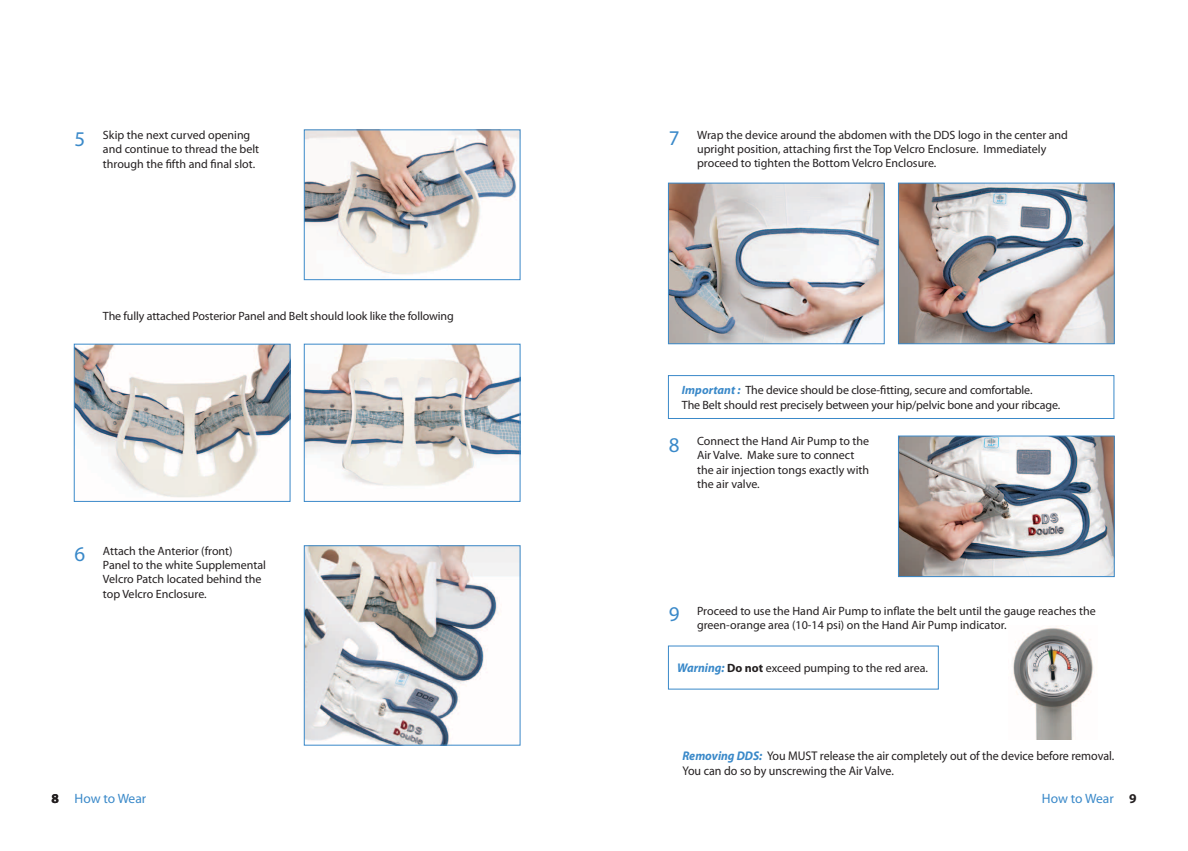
<style>
.page{position:relative;width:1188px;height:851px;background:#fff}
.page>*{position:absolute;margin:0;border:0;box-sizing:border-box;transform-origin:0 0}
.t1{font:21px "Myriad Pro";color:#3a89c9}
.t2{font:13.5px "Myriad Pro";letter-spacing:-.005em;color:#3a89c9}
.t3{font:12.6px/15.1px "Myriad Pro";color:#231f20;scale:.95 1}
.t4{font:12px/14.4px "Myriad Pro";color:#231f20}
.s1{font-weight:700;font-style:italic;color:#3a89c9}
.s2{font-weight:700;font-style:italic;font-size:12.6px;color:#3a89c9}
.s3{font-weight:700}
.s4{font-weight:700;color:#231f20}
</style>
<div class="page">
<div style="left:668px;top:375px;width:446px;height:43px;border:1px solid #3a89c9"></div>
<img style="left:1012px;top:628px;width:82px;height:112px">
<img style="left:306px;top:132px;width:212px;height:143px">
<div style="left:304px;top:130px;width:216px;height:150px;border:1px solid #3a89c9"></div>
<img style="left:900px;top:185px;width:212px;height:157px">
<div style="left:898px;top:183px;width:216px;height:161px;border:1px solid #3a89c9"></div>
<img style="left:670px;top:185px;width:212px;height:157px">
<div style="left:668px;top:183px;width:216px;height:161px;border:1px solid #3a89c9"></div>
<img style="left:306px;top:346px;width:212px;height:140px">
<div style="left:304px;top:344px;width:216px;height:157px;border:1px solid #3a89c9"></div>
<img style="left:76px;top:346px;width:212px;height:152px">
<div style="left:74px;top:344px;width:216px;height:157px;border:1px solid #3a89c9"></div>
<img style="left:306px;top:547px;width:212px;height:196px">
<div style="left:304px;top:545px;width:216px;height:200px;border:1px solid #3a89c9"></div>
<img style="left:900px;top:438px;width:212px;height:136px">
<div style="left:898px;top:436px;width:216px;height:140px;border:1px solid #3a89c9"></div>
<p class="t4" style="left:103px;top:127px;width:158px">Skip the next curved opening and continue to thread the belt through the fifth and final slot.</p>
<h1 class="t1" style="left:75px;top:126px;width:12px">5</h1>
<h1 class="t1" style="left:669px;top:125px;width:12px">7</h1>
<p class="t4" style="left:697px;top:127px;width:372px">Wrap the device around the abdomen with the DDS logo in the center and upright position, attaching first the Top Velcro Enclosure. Immediately proceed to tighten the Bottom Velcro Enclosure.</p>
<p class="t4" style="left:103px;top:308px;width:352px">The fully attached Posterior Panel and Belt should look like the following</p>
<p class="t4" style="left:682px;top:383px;width:380px"><span class="s1">Important :</span> The device should be close-fitting, secure and comfortable.<br>The Belt should rest precisely between your hip/pelvic bone and your ribcage.</p>
<h1 class="t1" style="left:75px;top:541px;width:12px">6</h1>
<p class="t4" style="left:103px;top:543px;width:165px">Attach the Anterior (front)<br>Panel to the white Supplemental<br>Velcro Patch located behind the top Velcro Enclosure.</p>
<h1 class="t1" style="left:669px;top:431px;width:12px">8</h1>
<p class="t4" style="left:697px;top:433px;width:174px">Connect the Hand Air Pump to the<br>Air Valve. Make sure to connect the air injection tongs exactly with the air valve.</p>
<h1 class="t1" style="left:669px;top:601px;width:12px">9</h1>
<p class="t4" style="left:697px;top:603px;width:400px">Proceed to use the Hand Air Pump to inflate the belt until the gauge reaches the green-orange area (10-14 psi) on the Hand Air Pump indicator.</p>
<p class="t4" style="left:677px;top:660px;width:252px"><span class="s2">Warning:</span> <span class="s3">Do not</span> exceed pumping to the red area.</p>
<p class="t3" style="left:682px;top:748px;width:456px"><span class="s1">Removing DDS:</span> You MUST release the air completely out of the device before removal.<br>You can do so by unscrewing the Air Valve.</p>
<p class="t2" style="left:52px;top:790px;width:96px"><span class="s4">8</span> How to Wear</p>
<p class="t2" style="left:1042px;top:790px;width:96px">How to Wear <span class="s4">9</span></p>
</div>
